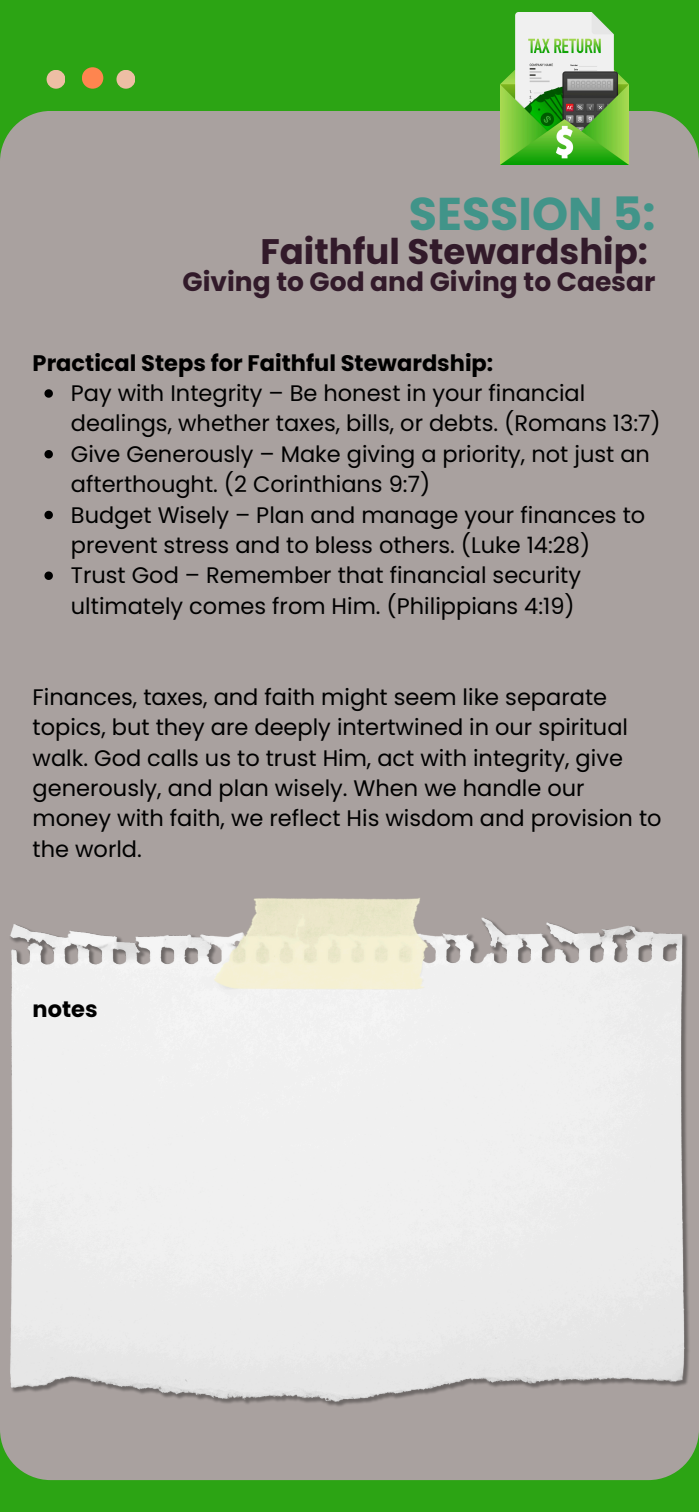
<style>
.page{position:relative;width:699px;height:1512px;background:#2ca414}
.page>*{position:absolute;margin:0;border:0;box-sizing:border-box;transform-origin:0 0}
.t1{font:700 45.9px "Poppins";color:#419489}
.t2{font:700 35.55px "Poppins";color:#321a2a}
.t3{font:700 26.55px "Poppins";color:#321a2a}
.t4{font:22.5px/30.4px "Poppins";color:#000}
.t5{font:700 22.5px "Poppins";color:#000}
</style>
<div class="page">
<div style="left:47px;top:70px;width:18px;height:19px;background:#edbea4;border-radius:50%"></div>
<div style="left:116px;top:70px;width:19px;height:19px;background:#edbea4;border-radius:50%"></div>
<div style="left:82px;top:67px;width:21px;height:22px;background:#fe854f;border-radius:50%"></div>
<div style="left:0;top:111px;width:699px;height:1369px;background:#a9a19f;border-radius:51px"></div>
<img style="left:500px;top:13px;width:128px;height:152px">
<img style="left:10px;top:898px;width:679px;height:508px">
<svg style="left:44px;top:389px;width:9px;height:9px"></svg>
<svg style="left:44px;top:450px;width:9px;height:8px"></svg>
<svg style="left:44px;top:511px;width:9px;height:8px"></svg>
<svg style="left:44px;top:572px;width:9px;height:8px"></svg>
<p class="t1" style="left:409px;top:182px;width:248px">SESSION 5:</p>
<p class="t2" style="left:260px;top:227px;width:389px">Faithful Stewardship:</p>
<p class="t3" style="left:182px;top:263px;width:474px">Giving to God and Giving to Caesar</p>
<h1 class="t5" style="left:33px;top:347px;width:462px">Practical Steps for Faithful Stewardship:</h1>
<h3 class="t4" style="left:71px;top:378px;width:591px">Pay with Integrity – Be honest in your financial dealings, whether taxes, bills, or debts. (Romans 13:7)</h3>
<p class="t4" style="left:71px;top:439px;width:580px">Give Generously – Make giving a priority, not just an afterthought. (2 Corinthians 9:7)</p>
<p class="t4" style="left:71px;top:500px;width:576px">Budget Wisely – Plan and manage your finances to prevent stress and to bless others. (Luke 14:28)</p>
<p class="t4" style="left:71px;top:560px;width:511px">Trust God – Remember that financial security ultimately comes from Him. (Philippians 4:19)</p>
<p class="t4" style="left:33px;top:682px;width:630px">Finances, taxes, and faith might seem like separate topics, but they are deeply intertwined in our spiritual walk. God calls us to trust Him, act with integrity, give generously, and plan wisely. When we handle our money with faith, we reflect His wisdom and provision to the world.</p>
<h2 class="t5" style="left:33px;top:993px;width:67px">notes</h2>
</div>
